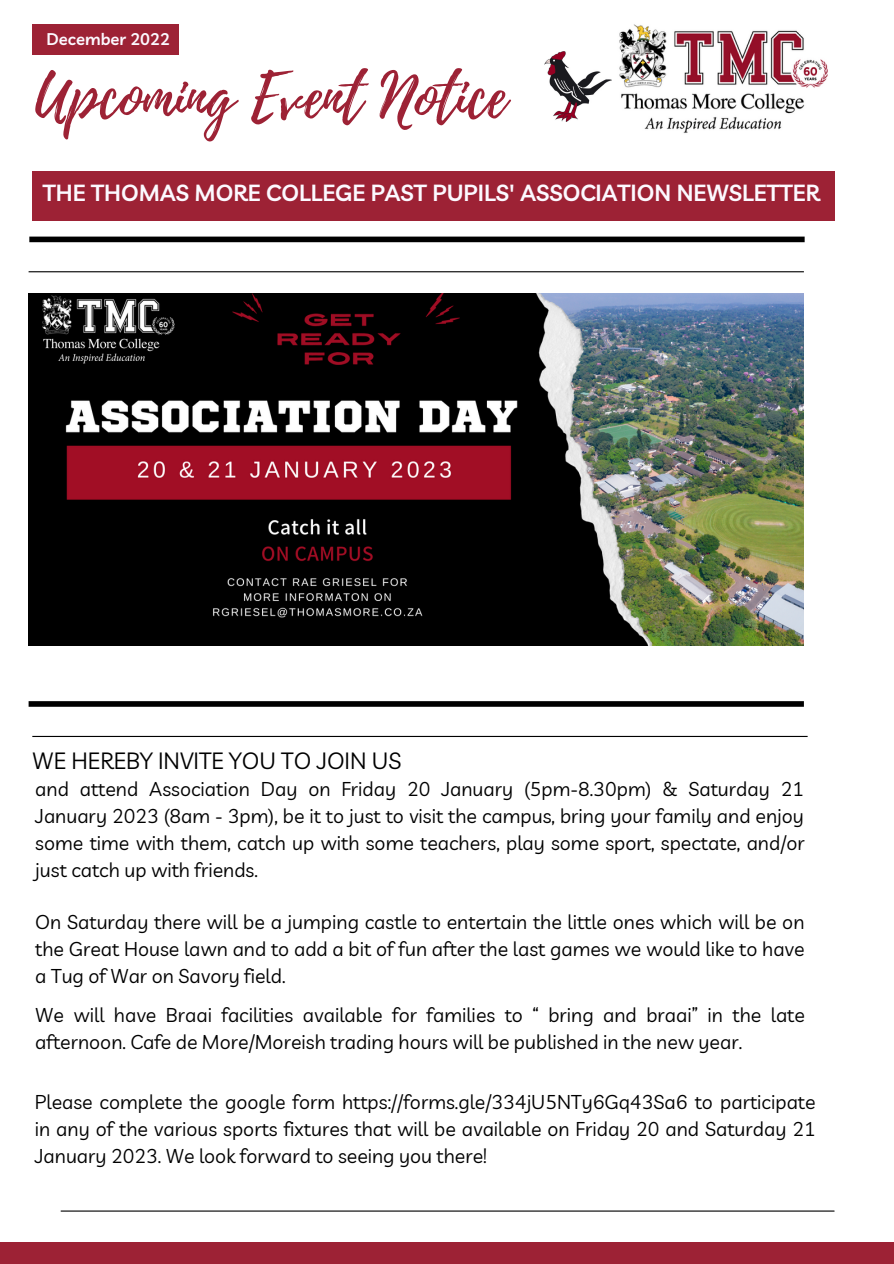
<style>
.page{position:relative;width:894px;height:1264px;background:#fff}
.page>*{position:absolute;margin:0;border:0;box-sizing:border-box;transform-origin:0 0}
.t1{font:60.6px "Playlist Script";color:#9d2235}
.t2{font:22.95px "Livvic";color:#000}
.t3{font:600 22.8px "Livvic";color:#fcf9ff}
.t4{font:19.5px/27px "Livvic";color:#000;text-align:justify}
.t5{font:600 16.5px "Livvic";color:#fcf9ff}
</style>
<div class="page">
<img style="left:29px;top:293px;width:774px;height:353px">
<div style="left:32px;top:171px;width:802px;height:49px;background:#9d2235"></div>
<div style="left:0;top:1242px;width:893px;height:21px;background:#9d2235"></div>
<div style="left:29px;top:236px;width:775px;height:6px;background:#000"></div>
<hr style="left:29px;top:271px;width:774px;height:1px;background:#000">
<div style="left:29px;top:701px;width:774px;height:5px;background:#000"></div>
<hr style="left:32px;top:736px;width:775px;height:1px;background:#000">
<hr style="left:61px;top:1210px;width:772px;height:1px;background:#000">
<img style="left:619px;top:24px;width:209px;height:109px">
<img style="left:544px;top:51px;width:67px;height:70px">
<div style="left:32px;top:25px;width:147px;height:30px;background:#9d2235"></div>
<p class="t5" style="left:47px;top:29px;width:125px">December 2022</p>
<h1 class="t1" style="left:35px;top:53px;width:472px">Upcoming Event Notice</h1>
<p class="t3" style="left:43px;top:178px;width:778px">THE THOMAS MORE COLLEGE PAST PUPILS' ASSOCIATION NEWSLETTER</p>
<p class="t2" style="left:32px;top:745px;width:370px">WE HEREBY INVITE YOU TO JOIN US</p>
<p class="t4" style="left:35px;top:775px;width:770px">and attend Association Day on Friday 20 January (5pm-8.30pm) &amp; Saturday 21<br>January 2023 (8am - 3pm), be it to just to visit the campus, bring your family and enjoy some time with them, catch up with some teachers, play some sport, spectate, and/or just catch up with friends.</p>
<p class="t4" style="left:35px;top:908px;width:770px">On Saturday there will be a jumping castle to entertain the little ones which will be on the Great House lawn and to add a bit of fun after the last games we would like to have a Tug of War on Savory field.</p>
<p class="t4" style="left:35px;top:1001px;width:770px">We will have Braai facilities available for families to “ bring and braai” in the late afternoon. Cafe de More/Moreish trading hours will be published in the new year.</p>
<p class="t4" style="left:35px;top:1088px;width:782px">Please complete the google form https://forms.gle/334jU5NTy6Gq43Sa6 to participate in any of the various sports fixtures that will be available on Friday 20 and Saturday 21<br>January 2023. We look forward to seeing you there!</p>
</div>
